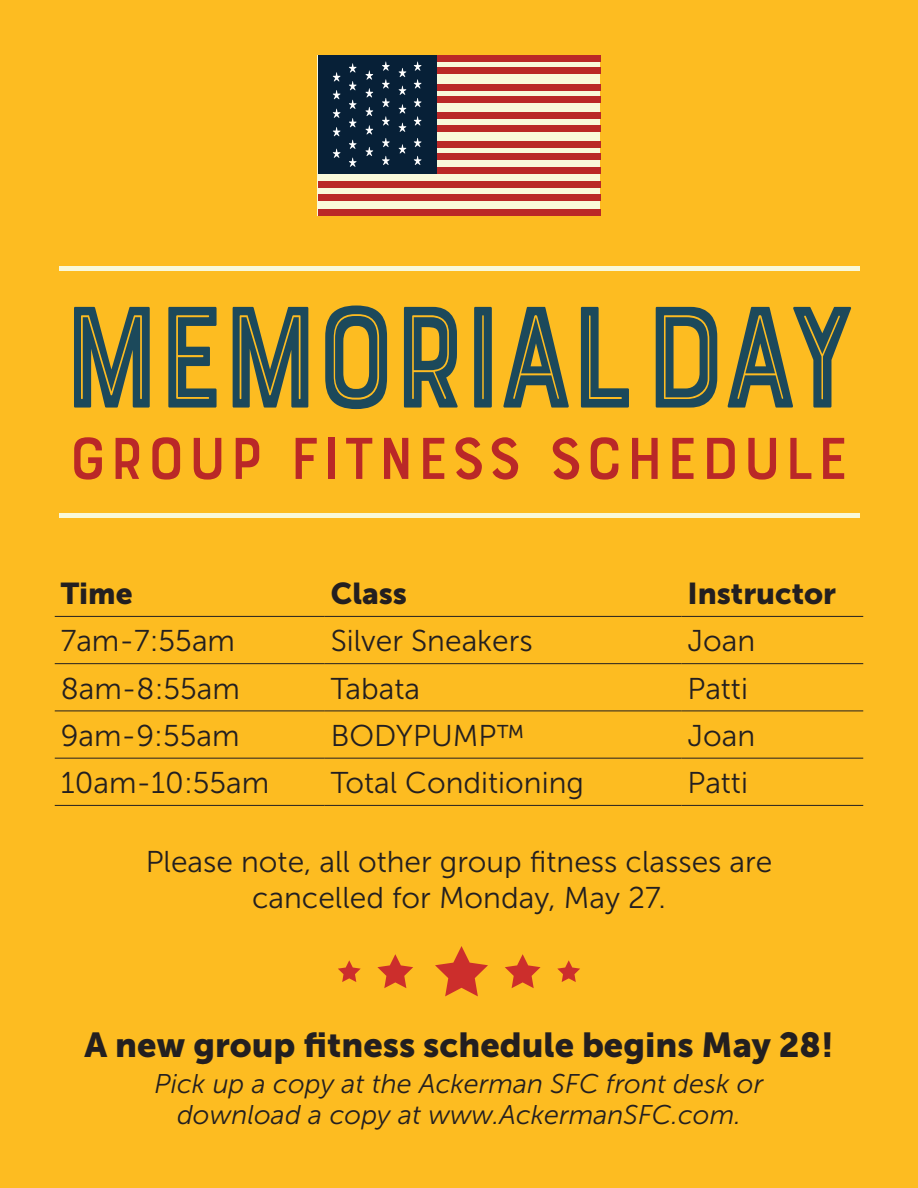
<style>
.page{position:relative;width:918px;height:1188px;background:#fdbc21}
.page>*{position:absolute;margin:0;border:0;box-sizing:border-box;transform-origin:0 0}
.t1{font:152.55px "Bourton Inline";letter-spacing:-.05em;color:#1c495b;scale:.88 1}
.t2{font:66px "Bourton Base Drop";color:#ba2827}
.t3{font:34.5px "Museo Sans 900";color:#231f20}
.t4{font:30px/36px "Museo Sans 300";color:#231f20;text-align:center}
.t5{font:30px "Museo Sans 900";color:#231f20}
.t6{font:italic 27px/31.5px "Museo Sans 300";color:#231f20;text-align:center}
</style>
<div class="page">
<hr style="left:55px;top:616px;width:270px;height:1px;background:#231f20">
<hr style="left:325px;top:616px;width:356px;height:1px;background:#231f20">
<hr style="left:681px;top:616px;width:182px;height:1px;background:#231f20">
<hr style="left:55px;top:663px;width:270px;height:1px;background:#231f20">
<hr style="left:325px;top:663px;width:356px;height:1px;background:#231f20">
<hr style="left:681px;top:663px;width:182px;height:1px;background:#231f20">
<hr style="left:55px;top:711px;width:270px;height:1px;background:#231f20">
<hr style="left:325px;top:711px;width:356px;height:1px;background:#231f20">
<hr style="left:681px;top:711px;width:182px;height:1px;background:#231f20">
<hr style="left:55px;top:758px;width:270px;height:1px;background:#231f20">
<hr style="left:325px;top:758px;width:356px;height:1px;background:#231f20">
<hr style="left:681px;top:758px;width:182px;height:1px;background:#231f20">
<hr style="left:55px;top:805px;width:270px;height:1px;background:#231f20">
<hr style="left:325px;top:805px;width:356px;height:1px;background:#231f20">
<hr style="left:681px;top:805px;width:182px;height:1px;background:#231f20">
<hr style="left:59px;top:514px;width:800px;height:4px;background:#f9f9da">
<hr style="left:59px;top:266px;width:800px;height:4px;background:#f9f9da">
<div style="left:318px;top:55px;width:282px;height:160px;background:#f9f9da"></div>
<div style="left:318px;top:55px;width:282px;height:7px;background:#ba2827"></div>
<div style="left:318px;top:68px;width:282px;height:6px;background:#ba2827"></div>
<div style="left:318px;top:84px;width:282px;height:6px;background:#ba2827"></div>
<div style="left:318px;top:96px;width:282px;height:7px;background:#ba2827"></div>
<div style="left:318px;top:112px;width:282px;height:7px;background:#ba2827"></div>
<div style="left:318px;top:125px;width:282px;height:6px;background:#ba2827"></div>
<div style="left:318px;top:141px;width:282px;height:7px;background:#ba2827"></div>
<div style="left:318px;top:154px;width:282px;height:6px;background:#ba2827"></div>
<div style="left:318px;top:167px;width:282px;height:6px;background:#ba2827"></div>
<div style="left:318px;top:181px;width:282px;height:7px;background:#ba2827"></div>
<div style="left:318px;top:194px;width:282px;height:7px;background:#ba2827"></div>
<div style="left:318px;top:209px;width:282px;height:6px;background:#ba2827"></div>
<div style="left:318px;top:55px;width:118px;height:118px;background:#072037"></div>
<svg style="left:333px;top:72px;width:7px;height:10px"></svg>
<svg style="left:333px;top:90px;width:7px;height:9px"></svg>
<svg style="left:333px;top:109px;width:7px;height:9px"></svg>
<svg style="left:333px;top:127px;width:7px;height:9px"></svg>
<svg style="left:333px;top:149px;width:7px;height:9px"></svg>
<svg style="left:366px;top:71px;width:7px;height:9px"></svg>
<svg style="left:366px;top:88px;width:7px;height:10px"></svg>
<svg style="left:366px;top:107px;width:7px;height:9px"></svg>
<svg style="left:366px;top:125px;width:7px;height:10px"></svg>
<svg style="left:366px;top:147px;width:7px;height:9px"></svg>
<svg style="left:399px;top:68px;width:7px;height:9px"></svg>
<svg style="left:399px;top:86px;width:7px;height:9px"></svg>
<svg style="left:399px;top:104px;width:7px;height:10px"></svg>
<svg style="left:399px;top:123px;width:7px;height:9px"></svg>
<svg style="left:399px;top:144px;width:7px;height:10px"></svg>
<svg style="left:349px;top:63px;width:7px;height:10px"></svg>
<svg style="left:349px;top:81px;width:7px;height:9px"></svg>
<svg style="left:349px;top:100px;width:7px;height:9px"></svg>
<svg style="left:349px;top:118px;width:7px;height:9px"></svg>
<svg style="left:349px;top:140px;width:7px;height:9px"></svg>
<svg style="left:349px;top:158px;width:7px;height:9px"></svg>
<svg style="left:382px;top:62px;width:8px;height:9px"></svg>
<svg style="left:382px;top:79px;width:8px;height:10px"></svg>
<svg style="left:382px;top:98px;width:8px;height:9px"></svg>
<svg style="left:382px;top:116px;width:8px;height:10px"></svg>
<svg style="left:382px;top:138px;width:8px;height:9px"></svg>
<svg style="left:382px;top:156px;width:8px;height:9px"></svg>
<svg style="left:414px;top:62px;width:7px;height:9px"></svg>
<svg style="left:414px;top:79px;width:7px;height:10px"></svg>
<svg style="left:414px;top:98px;width:7px;height:9px"></svg>
<svg style="left:414px;top:116px;width:7px;height:10px"></svg>
<svg style="left:414px;top:138px;width:7px;height:9px"></svg>
<svg style="left:414px;top:156px;width:7px;height:9px"></svg>
<svg style="left:435px;top:946px;width:53px;height:50px"></svg>
<svg style="left:505px;top:954px;width:36px;height:34px"></svg>
<svg style="left:557px;top:960px;width:23px;height:22px"></svg>
<svg style="left:377px;top:954px;width:36px;height:34px"></svg>
<svg style="left:338px;top:960px;width:23px;height:22px"></svg>
<p class="t1" style="left:61px;top:262px;width:905px">MEMORIAL DAY</p>
<p class="t2" style="left:68px;top:419px;width:784px">GROUP FITNESS SCHEDULE</p>
<p class="t5" style="left:61px;top:576px;width:73px">Time</p>
<p class="t5" style="left:331px;top:576px;width:78px">Class</p>
<p class="t5" style="left:687px;top:576px;width:150px">Instructor</p>
<p class="t4" style="left:61px;top:623px;width:176px">7am-7:55am</p>
<p class="t4" style="left:331px;top:623px;width:203px">Silver Sneakers</p>
<p class="t4" style="left:687px;top:623px;width:69px">Joan</p>
<p class="t4" style="left:61px;top:670px;width:181px">8am-8:55am</p>
<p class="t4" style="left:331px;top:670px;width:91px">Tabata</p>
<p class="t4" style="left:687px;top:670px;width:62px">Patti</p>
<p class="t4" style="left:61px;top:718px;width:180px">9am-9:55am</p>
<p class="t4" style="left:331px;top:718px;width:195px">BODYPUMP™</p>
<p class="t4" style="left:687px;top:718px;width:69px">Joan</p>
<p class="t4" style="left:61px;top:765px;width:210px">10am-10:55am</p>
<p class="t4" style="left:331px;top:765px;width:255px">Total Conditioning</p>
<p class="t4" style="left:687px;top:765px;width:62px">Patti</p>
<p class="t4" style="left:146px;top:844px;width:628px">Please note, all other group fitness classes are cancelled for Monday, May 27.</p>
<p class="t3" style="left:84px;top:1025px;width:751px">A new group fitness schedule begins May 28!</p>
<p class="t6" style="left:155px;top:1068px;width:610px">Pick up a copy at the Ackerman SFC front desk or download a copy at www.AckermanSFC.com.</p>
</div>
